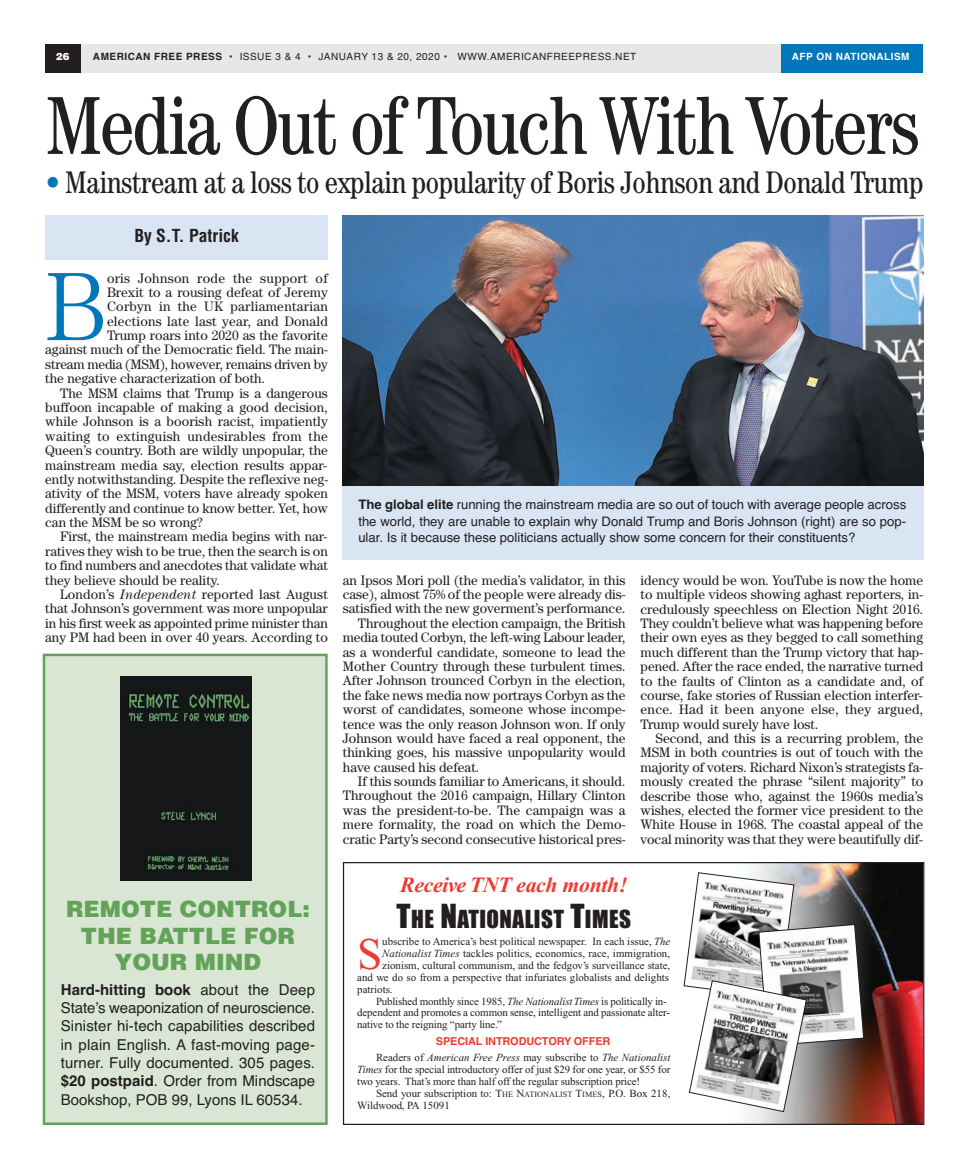
<style>
.page{position:relative;width:968px;height:1170px;background:#fff}
.page>*{position:absolute;margin:0;border:0;box-sizing:border-box;transform-origin:0 0}
.t1{font:300 97.38px "Century";color:#07b}
.t2{font:condensed 82.5px "Century";letter-spacing:-.03em;color:#231f20;scale:.95 1}
.t3{font:45.12px "Times New Roman";color:#ee3b32}
.t4{font:condensed 31.25px "Century";letter-spacing:-.015em;color:#231f20;scale:.96 1}
.t5{font:23px "Impact";letter-spacing:.02em;color:#231f20}
.t6{font:900 22.5px/26.4px "Helvetica";color:#63a359;text-align:center}
.t7{font:italic 700 21.75px "Times New Roman";letter-spacing:-.015em;color:#ee3b32}
.t8{font:700 condensed 17.5px "Helvetica";color:#231f20}
.t9{font:15px/18.4px "Helvetica";color:#231f20;text-align:justify}
.t10{font:13.75px/14.4px "Century";color:#231f20;text-align:justify}
.t11{font:13.75px "Century";letter-spacing:.02em;color:#231f20}
.t12{font:13.12px/16.2px "Helvetica";color:#231f20;text-align:justify}
.t13{font:10.88px/11.9px "Times New Roman";color:#231f20;text-align:justify}
.t14{font:700 10.88px "Helvetica";letter-spacing:-.01em;color:#ee3b32}
.t15{font:10px "Helvetica";letter-spacing:.05em;color:#231f20}
.t16{font:700 10px "Helvetica";letter-spacing:.05em;color:#fff}
.t17{font:900 10px "Helvetica";color:#fff}
.s1{font-weight:700}
.s2{color:#07b}
.s3{font-style:italic}
.s4{font-size:30.75px}
.s5{font-size:8.12px}
</style>
<div class="page">
<div style="left:46px;top:216px;width:282px;height:44px;background:#d9e5f3"></div>
<img style="left:342px;top:216px;width:581px;height:271px">
<div style="left:45px;top:44px;width:877px;height:28px;background:#e6e7e9"></div>
<div style="left:781px;top:44px;width:142px;height:28px;background:#07b"></div>
<div style="left:45px;top:44px;width:35px;height:28px;background:#231f20"></div>
<img style="left:746px;top:864px;width:176px;height:259px">
<svg style="left:683px;top:872px;width:181px;height:240px"></svg>
<div style="left:343px;top:862px;width:581px;height:263px;border:1px solid #231f20"></div>
<div style="left:45px;top:656px;width:280px;height:466px;background:#dae6d4"></div>
<div style="left:43px;top:654px;width:284px;height:471px;border:2px solid #63a359"></div>
<img style="left:121px;top:676px;width:130px;height:204px">
<div style="left:342px;top:487px;width:581px;height:73px;background:#d9e5f3"></div>
<p class="t17" style="left:56px;top:50px;width:15px">26</p>
<p class="t15" style="left:93px;top:53px;width:545px"><span class="s1">AMERICAN FREE PRESS</span> • ISSUE 3 &amp; 4 • JANUARY 13 &amp; 20, 2020 • WWW.AMERICANFREEPRESS.NET</p>
<p class="t16" style="left:791px;top:53px;width:119px">AFP ON NATIONALISM</p>
<h2 class="t2" style="left:46px;top:77px;width:921px">Media Out of Touch With Voters</h2>
<h3 class="t4" style="left:46px;top:164px;width:916px"><span class="s2">•</span> Mainstream at a loss to explain popularity of Boris Johnson and Donald Trump</h3>
<p class="t8" style="left:134px;top:225px;width:106px">By S.T. Patrick</p>
<h1 class="t1" style="left:45px;top:251px;width:63px">B</h1>
<p class="t11" style="left:107px;top:270px;width:222px">oris Johnson rode the support of</p>
<p class="t10" style="left:107px;top:285px;width:222px">Brexit to a rousing defeat of Jeremy</p>
<p class="t11" style="left:107px;top:299px;width:222px">Corbyn in the UK parliamentarian</p>
<p class="t10" style="left:107px;top:314px;width:222px">elections late last year, and Donald</p>
<p class="t10" style="left:107px;top:328px;width:222px">Trump roars into 2020 as the favorite</p>
<p class="t10" style="left:45px;top:342px;width:284px">against much of the Democratic field. The main-</p>
<p class="t10" style="left:45px;top:357px;width:284px">stream media (MSM), however, remains driven by</p>
<p class="t10" style="left:45px;top:371px;width:221px">the negative characterization of both.</p>
<p class="t10" style="left:60px;top:385px;width:269px">The MSM claims that Trump is a dangerous</p>
<p class="t10" style="left:45px;top:400px;width:284px">buffoon incapable of making a good decision,</p>
<p class="t10" style="left:45px;top:414px;width:284px">while Johnson is a boorish racist, impatiently</p>
<p class="t11" style="left:45px;top:428px;width:284px">waiting to extinguish undesirables from the</p>
<p class="t10" style="left:45px;top:443px;width:284px">Queen’s country. Both are wildly unpopular, the</p>
<p class="t10" style="left:45px;top:457px;width:283px">mainstream media say, election results appar-</p>
<p class="t10" style="left:45px;top:472px;width:284px">ently notwithstanding. Despite the reflexive neg-</p>
<p class="t10" style="left:45px;top:486px;width:284px">ativity of the MSM, voters have already spoken</p>
<p class="t10" style="left:45px;top:501px;width:284px">differently and continue to know better. Yet, how</p>
<p class="t10" style="left:45px;top:515px;width:159px">can the MSM be so wrong?</p>
<p class="t10" style="left:60px;top:529px;width:268px">First, the mainstream media begins with nar-</p>
<p class="t10" style="left:45px;top:544px;width:284px">ratives they wish to be true, then the search is on</p>
<p class="t10" style="left:45px;top:558px;width:284px">to find numbers and anecdotes that validate what</p>
<p class="t10" style="left:45px;top:572px;width:176px">they believe should be reality.</p>
<p class="t10" style="left:60px;top:587px;width:269px">London’s <span class="s3">Independent</span> reported last August</p>
<p class="t10" style="left:45px;top:601px;width:284px">that Johnson’s government was more unpopular</p>
<p class="t10" style="left:45px;top:616px;width:284px">in his first week as appointed prime minister than</p>
<p class="t10" style="left:45px;top:630px;width:284px">any PM had been in over 40 years. According to</p>
<h3 class="t6" style="left:66px;top:895px;width:245px">REMOTE CONTROL:<br>THE BATTLE FOR<br>YOUR MIND</h3>
<p class="t9" style="left:61px;top:982px;width:256px"><span class="s1">Hard-hitting book</span> about the Deep State’s weaponization of neuroscience.<br>Sinister hi-tech capabilities described in plain English. A fast-moving page&shy;turner. Fully documented. 305 pages. <span class="s1">$20 postpaid</span>. Order from Mindscape Bookshop, POB 99, Lyons IL 60534.</p>
<p class="t12" style="left:358px;top:498px;width:549px"><span class="s1">The global elite</span> running the mainstream media are so out of touch with average people across the world, they are unable to explain why Donald Trump and Boris Johnson (right) are so pop&shy;ular. Is it because these politicians actually show some concern for their constituents?</p>
<p class="t10" style="left:343px;top:573px;width:284px">an Ipsos Mori poll (the media’s validator, in this</p>
<p class="t10" style="left:343px;top:587px;width:284px">case), almost 75% of the people were already dis-</p>
<p class="t10" style="left:343px;top:601px;width:284px">satisfied with the new goverment’s performance.</p>
<p class="t10" style="left:358px;top:616px;width:269px">Throughout the election campaign, the British</p>
<p class="t10" style="left:343px;top:630px;width:284px">media touted Corbyn, the left-wing Labour leader,</p>
<p class="t10" style="left:343px;top:645px;width:284px">as a wonderful candidate, someone to lead the</p>
<p class="t10" style="left:343px;top:659px;width:284px">Mother Country through these turbulent times.</p>
<p class="t10" style="left:343px;top:673px;width:284px">After Johnson trounced Corbyn in the election,</p>
<p class="t10" style="left:343px;top:688px;width:284px">the fake news media now portrays Corbyn as the</p>
<p class="t10" style="left:343px;top:702px;width:284px">worst of candidates, someone whose incompe-</p>
<p class="t10" style="left:343px;top:716px;width:284px">tence was the only reason Johnson won. If only</p>
<p class="t10" style="left:343px;top:731px;width:284px">Johnson would have faced a real opponent, the</p>
<p class="t10" style="left:343px;top:745px;width:284px">thinking goes, his massive unpopularity would</p>
<p class="t10" style="left:343px;top:760px;width:138px">have caused his defeat.</p>
<p class="t10" style="left:358px;top:774px;width:269px">If this sounds familiar to Americans, it should.</p>
<p class="t10" style="left:343px;top:788px;width:284px">Throughout the 2016 campaign, Hillary Clinton</p>
<p class="t10" style="left:343px;top:803px;width:284px">was the president-to-be. The campaign was a</p>
<p class="t10" style="left:343px;top:817px;width:284px">mere formality, the road on which the Demo-</p>
<p class="t10" style="left:343px;top:831px;width:284px">cratic Party’s second consecutive historical pres-</p>
<p class="t10" style="left:640px;top:573px;width:284px">idency would be won. YouTube is now the home to multiple videos showing aghast reporters, in&shy;credulously speechless on Election Night 2016.<br>They couldn’t believe what was happening before their own eyes as they begged to call something much different than the Trump victory that hap&shy;pened. After the race ended, the narrative turned to the faults of Clinton as a candidate and, of course, fake stories of Russian election interfer&shy;ence. Had it been anyone else, they argued, Trump would surely have lost.</p>
<p class="t10" style="left:640px;top:731px;width:284px;text-indent:15px">Second, and this is a recurring problem, the MSM in both countries is out of touch with the majority of voters. Richard Nixon’s strategists fa&shy;mously created the phrase “silent majority” to describe those who, against the 1960s media’s wishes, elected the former vice president to the White House in 1968. The coastal appeal of the vocal minority was that they were beautifully dif-</p>
<h3 class="t7" style="left:400px;top:873px;width:229px">Receive TNT each month!</h3>
<h3 class="t5" style="left:396px;top:912px;width:236px"><span class="s4">T</span>HE <span class="s4">N</span>ATIONALIST <span class="s4">T</span>IMES</h3>
<h3 class="t3" style="left:357px;top:929px;width:27px">S</h3>
<p class="t13" style="left:382px;top:936px;width:289px">ubscribe to America’s best political newspaper. In each issue, <span class="s3">The</span></p>
<p class="t13" style="left:382px;top:947px;width:289px"><span class="s3">Nationalist Times</span> tackles politics, economics, race, immigration,</p>
<p class="t13" style="left:382px;top:959px;width:289px">zionism, cultural communism, and the fedgov’s surveillance state,</p>
<p class="t13" style="left:357px;top:971px;width:313px">and we do so from a perspective that infuriates globalists and delights</p>
<p class="t13" style="left:357px;top:983px;width:37px">patriots.</p>
<p class="t13" style="left:376px;top:995px;width:292px">Published monthly since 1985, <span class="s3">The Nationalist Times</span> is politically in-</p>
<p class="t13" style="left:357px;top:1007px;width:314px">dependent and promotes a common sense, intelligent and passionate alter-</p>
<p class="t13" style="left:357px;top:1019px;width:146px">native to the reigning “party line.”</p>
<p class="t14" style="left:436px;top:1037px;width:176px">SPECIAL INTRODUCTORY OFFER</p>
<p class="t13" style="left:357px;top:1051px;width:314px;text-indent:19px">Readers of <span class="s3">American Free Press</span> may subscribe to <span class="s3">The Nationalist Times</span> for the special introductory offer of just $29 for one year, or $55 for two years. That’s more than half off the regular subscription price!</p>
<p class="t13" style="left:357px;top:1087px;width:314px;text-indent:19px">Send your subscription to: T<span class="s5">HE</span> N<span class="s5">ATIONALIST</span> T<span class="s5">IMES</span>, P.O. Box 218,<br>Wildwood, PA 15091</p>
</div>
